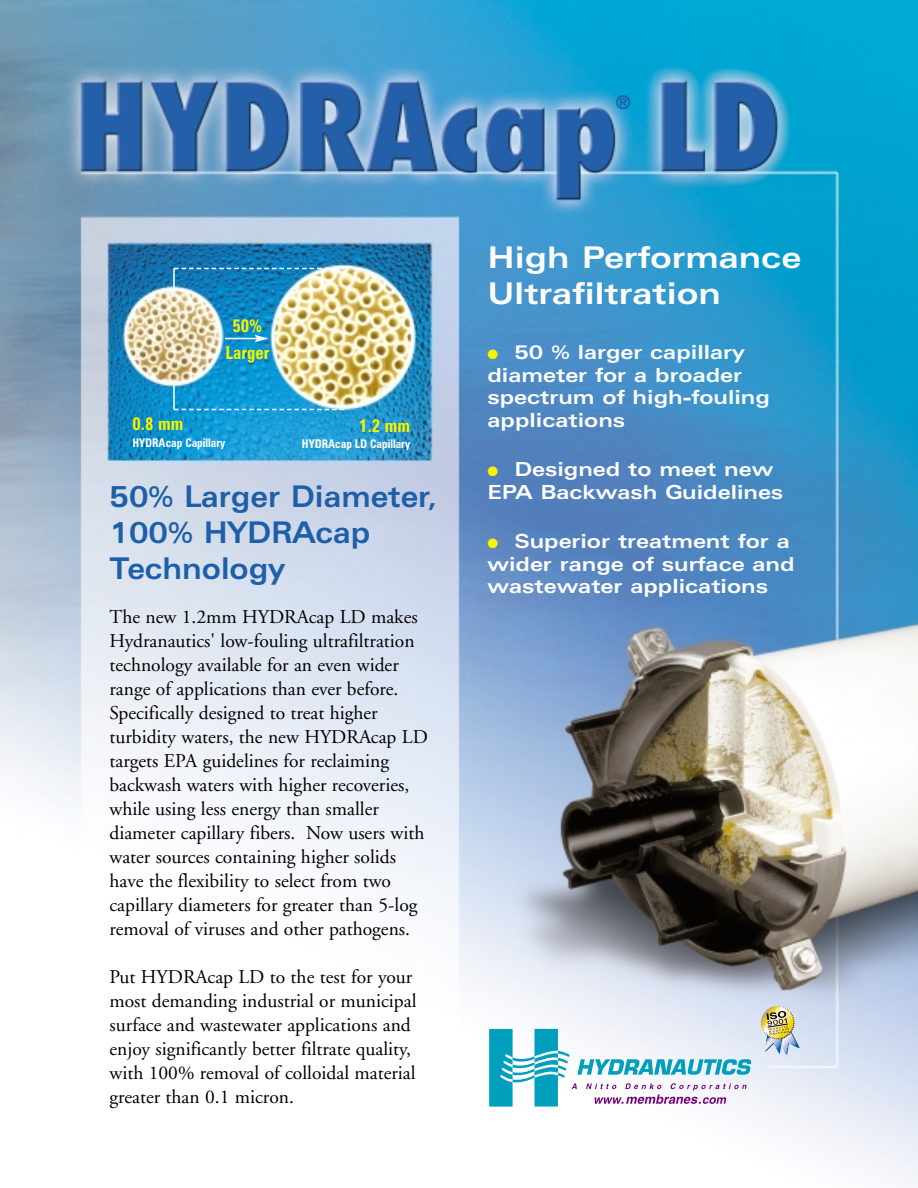
<style>
.page{position:relative;width:918px;height:1188px;background:#fff}
.page>*{position:absolute;margin:0;border:0;box-sizing:border-box;transform-origin:0 0}
.t1{font:700 expanded 30px/36px "Zurich BT";color:#1e5faa;scale:.88 1}
.t2{font:700 expanded 30px/36px "Zurich BT";color:#fff}
.t3{font:19.5px/24px "Adobe Garamond";color:#000}
.t4{font:700 expanded 19.5px/22.5px "Zurich BT";color:#fff}
.t5{font:700 condensed 18px/27px "Zurich BT";color:#f8f400;text-align:center;scale:.95 1}
.t6{font:800 condensed 18px "Futura";color:#1e5faa}
.t7{font:700 condensed 12px "Zurich BT";color:#fff;scale:.95 1}
.s1{color:#f8f400}
</style>
<div class="page">
<img style="left:0;top:0;width:918px;height:1183px">
<svg style="left:489px;top:1029px;width:263px;height:78px"></svg>
<svg style="left:175px;top:268px;width:169px;height:1px"></svg>
<svg style="left:175px;top:409px;width:169px;height:1px"></svg>
<hr style="left:173px;top:385px;width:2px;height:25px;background:#fff">
<hr style="left:173px;top:268px;width:2px;height:22px;background:#fff">
<img style="left:761px;top:1006px;width:42px;height:56px">
<hr style="left:225px;top:338px;width:32px;height:1px;background:#fff">
<svg style="left:255px;top:335px;width:13px;height:7px"></svg>
<p class="t6" style="left:616px;top:95px;width:16px">®</p>
<p class="t5" style="left:225px;top:315px;width:48px">50%<br>Larger</p>
<p class="t5" style="left:132px;top:413px;width:55px">0.8 mm</p>
<p class="t7" style="left:132px;top:438px;width:99px">HYDRAcap Capillary</p>
<p class="t5" style="left:359px;top:415px;width:55px">1.2 mm</p>
<p class="t7" style="left:302px;top:440px;width:116px">HYDRAcap LD Capillary</p>
<h1 class="t1" style="left:110px;top:481px;width:374px">50% Larger Diameter,<br>100% HYDRAcap<br>Technology</h1>
<p class="t3" style="left:110px;top:607px;width:320px">The new 1.2mm HYDRAcap LD makes Hydranautics' low-fouling ultrafiltration technology available for an even wider range of applications than ever before.<br>Specifically designed to treat higher turbidity waters, the new HYDRAcap LD targets EPA guidelines for reclaiming backwash waters with higher recoveries, while using less energy than smaller diameter capillary fibers. Now users with water sources containing higher solids have the flexibility to select from two capillary diameters for greater than 5-log removal of viruses and other pathogens.</p>
<p class="t3" style="left:110px;top:967px;width:309px">Put HYDRAcap LD to the test for your most demanding industrial or municipal surface and wastewater applications and enjoy significantly better filtrate quality, with 100% removal of colloidal material greater than 0.1 micron.</p>
<h1 class="t2" style="left:488px;top:242px;width:315px">High Performance<br>Ultrafiltration</h1>
<p class="t4" style="left:488px;top:343px;width:284px"><span class="s1">●</span> 50 % larger capillary diameter for a broader spectrum of high-fouling applications</p>
<p class="t4" style="left:488px;top:460px;width:297px"><span class="s1">●</span> Designed to meet new<br>EPA Backwash Guidelines</p>
<p class="t4" style="left:488px;top:532px;width:309px"><span class="s1">●</span> Superior treatment for a wider range of surface and wastewater applications</p>
</div>
